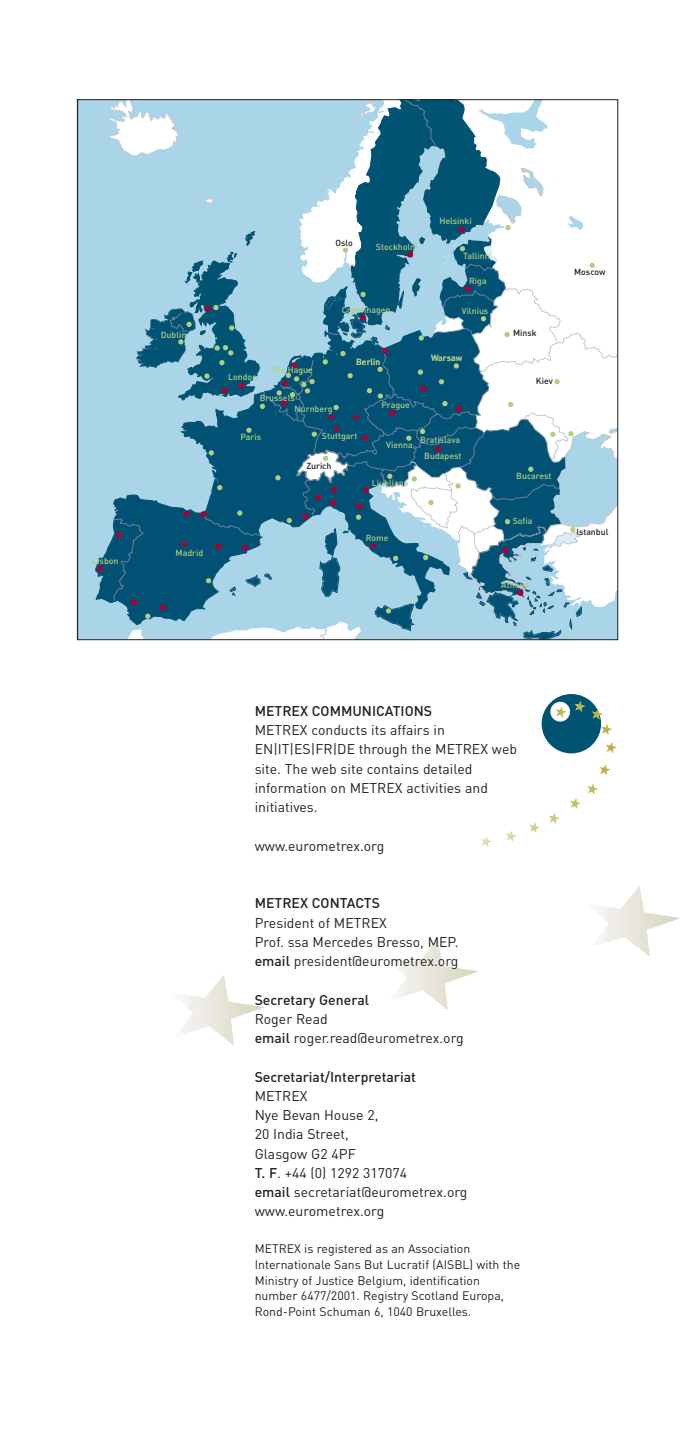
<style>
.page{position:relative;width:691px;height:1439px;background:#fff}
.page>*{position:absolute;margin:0;border:0;box-sizing:border-box;transform-origin:0 0}
.t1{font:14px/19.2px "DIN";color:#231f1f}
.t2{font:500 14px "DIN";color:#231f1f}
.t3{font:12.25px/15.8px "DIN";color:#231f1f}
.t4{font:500 8.75px "DIN";color:#afce82}
.t5{font:500 8.75px "DIN";color:#231f1f}
.s1{font-weight:500}
</style>
<div class="page">
<svg style="left:599px;top:764px;width:11px;height:11px"></svg>
<svg style="left:587px;top:783px;width:11px;height:11px"></svg>
<svg style="left:570px;top:798px;width:10px;height:11px"></svg>
<svg style="left:529px;top:822px;width:11px;height:11px"></svg>
<svg style="left:506px;top:831px;width:10px;height:10px"></svg>
<svg style="left:481px;top:836px;width:10px;height:11px"></svg>
<svg style="left:541px;top:694px;width:75px;height:59px"></svg>
<svg style="left:549px;top:813px;width:10px;height:11px"></svg>
<img style="left:598px;top:886px;width:82px;height:69px">
<img style="left:396px;top:939px;width:82px;height:70px">
<img style="left:182px;top:975px;width:83px;height:69px">
<svg style="left:79px;top:101px;width:537px;height:537px"></svg>
<p class="t4" style="left:92px;top:557px;width:28px">Lisbon</p>
<p class="t4" style="left:161px;top:332px;width:27px">Dublin</p>
<p class="t4" style="left:175px;top:549px;width:29px">Madrid</p>
<p class="t5" style="left:335px;top:240px;width:19px">Oslo</p>
<p class="t4" style="left:376px;top:244px;width:43px">Stockholm</p>
<p class="t4" style="left:439px;top:218px;width:34px">Helsinki</p>
<p class="t4" style="left:463px;top:253px;width:28px">Tallinn</p>
<p class="t4" style="left:469px;top:278px;width:19px">Riga</p>
<p class="t4" style="left:341px;top:306px;width:50px">Copenhagen</p>
<p class="t4" style="left:461px;top:307px;width:28px">Vilnius</p>
<p class="t4" style="left:356px;top:359px;width:26px">Berlin</p>
<p class="t4" style="left:271px;top:367px;width:43px">The Hague</p>
<p class="t4" style="left:259px;top:394px;width:37px">Brussels</p>
<p class="t4" style="left:240px;top:434px;width:22px">Paris</p>
<p class="t4" style="left:228px;top:374px;width:31px">London</p>
<p class="t4" style="left:381px;top:402px;width:30px">Prague</p>
<p class="t4" style="left:294px;top:405px;width:40px">Nurnberg</p>
<p class="t4" style="left:322px;top:433px;width:37px">Stuttgart</p>
<p class="t4" style="left:386px;top:442px;width:28px">Vienna</p>
<p class="t4" style="left:372px;top:480px;width:38px">Ljubljana</p>
<p class="t5" style="left:306px;top:463px;width:27px">Zurich</p>
<p class="t4" style="left:431px;top:355px;width:33px">Warsaw</p>
<p class="t4" style="left:420px;top:436px;width:41px">Bratislava</p>
<p class="t4" style="left:424px;top:453px;width:39px">Budapest</p>
<p class="t4" style="left:365px;top:534px;width:24px">Rome</p>
<p class="t5" style="left:513px;top:329px;width:25px">Minsk</p>
<p class="t5" style="left:535px;top:378px;width:18px">Kiev</p>
<p class="t4" style="left:516px;top:472px;width:37px">Bucarest</p>
<p class="t4" style="left:512px;top:517px;width:21px">Sofia</p>
<p class="t4" style="left:501px;top:582px;width:29px">Athens</p>
<p class="t5" style="left:574px;top:268px;width:33px">Moscow</p>
<p class="t5" style="left:576px;top:529px;width:33px">Istanbul</p>
<p class="t2" style="left:254px;top:706px;width:179px">METREX COMMUNICATIONS</p>
<p class="t1" style="left:254px;top:722px;width:264px">METREX conducts its affairs in<br>EN|IT|ES|FR|DE through the METREX web site. The web site contains detailed information on METREX activities and initiatives.</p>
<p class="t1" style="left:254px;top:837px;width:131px">www.eurometrex.org</p>
<p class="t2" style="left:254px;top:898px;width:127px">METREX CONTACTS</p>
<p class="t1" style="left:254px;top:914px;width:205px">President of METREX<br>Prof. ssa Mercedes Bresso, MEP. <span class="s1">email</span> president@eurometrex.org</p>
<p class="t2" style="left:254px;top:994px;width:116px">Secretary General</p>
<p class="t1" style="left:254px;top:1011px;width:210px">Roger Read<br><span class="s1">email</span> roger.read@eurometrex.org</p>
<p class="t2" style="left:254px;top:1071px;width:163px">Secretariat/Interpretariat</p>
<p class="t1" style="left:254px;top:1088px;width:214px">METREX<br>Nye Bevan House 2,<br>20 India Street,<br>Glasgow G2 4PF<br><span class="s1">T. F</span>. +44 (0) 1292 317074<br><span class="s1">email</span> secretariat@eurometrex.org www.eurometrex.org</p>
<p class="t3" style="left:254px;top:1242px;width:267px">METREX is registered as an Association Internationale Sans But Lucratif (AISBL) with the Ministry of Justice Belgium, identification number 6477/2001. Registry Scotland Europa, Rond-Point Schuman 6, 1040 Bruxelles.</p>
</div>
